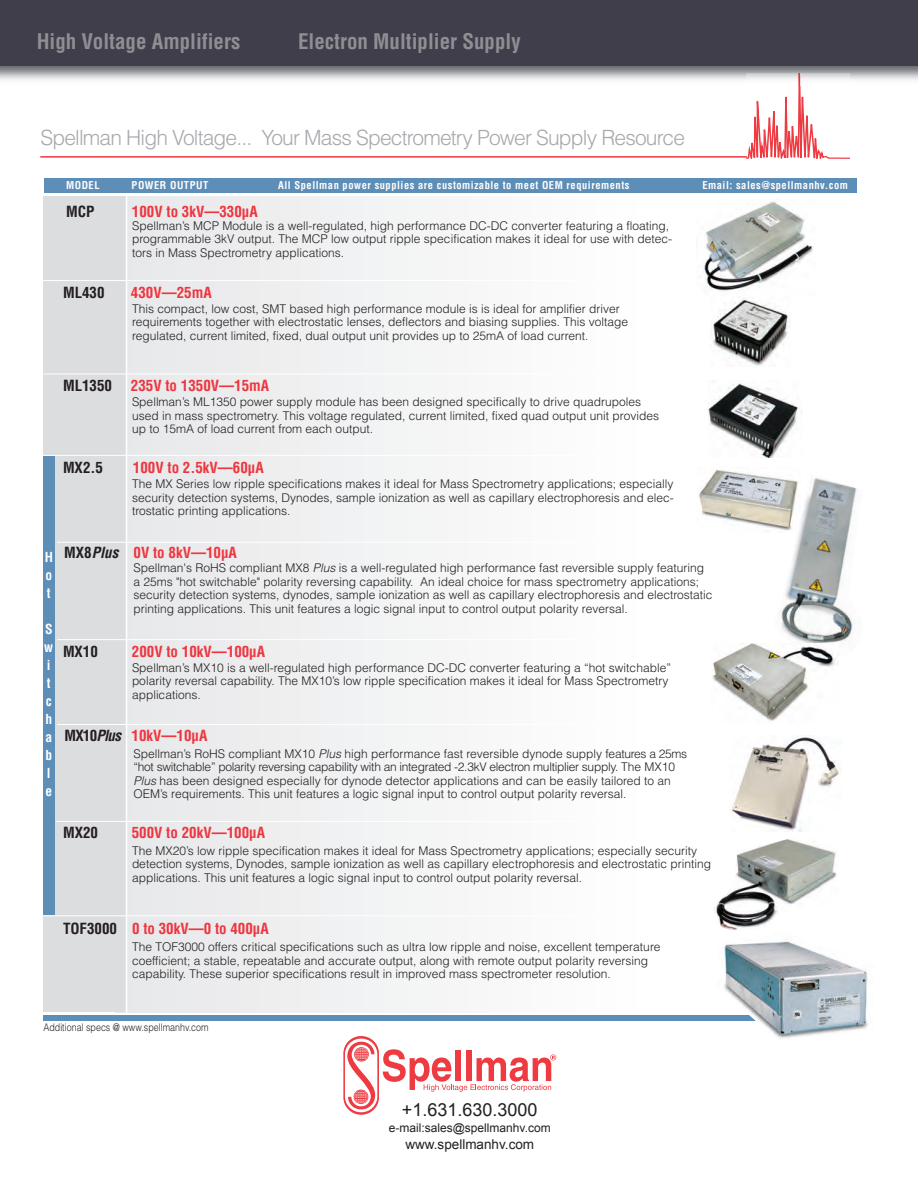
<style>
.page{position:relative;width:918px;height:1188px;background:#fff}
.page>*{position:absolute;margin:0;border:0;box-sizing:border-box;transform-origin:0 0}
.t1{font:300 21px "Helvetica";letter-spacing:-.04em;color:#a8a9ad}
.t2{font:700 condensed 21px "Helvetica";color:#8d8f92}
.t3{font:18px "Arial";color:#231f20}
.t4{font:700 condensed 15px "Helvetica";color:#ee3640}
.t5{font:700 condensed 15px "Helvetica";color:#231f20}
.t6{font:13.5px "Arial";color:#231f20}
.t7{font:700 condensed 13.5px/18px "Helvetica";color:#fff;text-align:justify}
.t8{font:300 12px/13.5px "Helvetica";color:#231f20}
.t9{font:12px "Arial";color:#231f20}
.t10{font:700 condensed 10.5px "Helvetica";letter-spacing:.05em;color:#fff}
.t11{font:300 10.5px "Helvetica";color:#231f20;scale:.85 1}
.s1{color:#231f20}
.s2{font-style:italic;color:#231f20}
.s3{font-style:italic}
</style>
<div class="page">
<svg style="left:747px;top:85px;width:103px;height:74px"></svg>
<div style="left:115px;top:197px;width:532px;height:815px;background:#f3f4f4"></div>
<div style="left:44px;top:196px;width:83px;height:816px;background:#dcdddf"></div>
<svg style="left:343px;top:1036px;width:213px;height:79px"></svg>
<img style="left:0;top:66px;width:918px;height:14px">
<img style="left:747px;top:74px;width:103px;height:11px">
<div style="left:0;top:0;width:918px;height:66px;background:#403e4b"></div>
<div style="left:44px;top:456px;width:11px;height:459px;background:#5d8eb7"></div>
<hr style="left:40px;top:156px;width:707px;height:2px;background:#ee3640">
<hr style="left:126px;top:186px;width:1px;height:833px;background:#fff">
<hr style="left:43px;top:280px;width:735px;height:1px;background:#fff">
<hr style="left:44px;top:374px;width:735px;height:1px;background:#fff">
<hr style="left:42px;top:455px;width:735px;height:1px;background:#fff">
<hr style="left:57px;top:542px;width:735px;height:1px;background:#fff">
<hr style="left:57px;top:639px;width:735px;height:1px;background:#fff">
<hr style="left:57px;top:724px;width:735px;height:1px;background:#fff">
<hr style="left:56px;top:821px;width:735px;height:1px;background:#fff">
<hr style="left:42px;top:915px;width:735px;height:1px;background:#fff">
<img style="left:708px;top:383px;width:95px;height:74px">
<img style="left:699px;top:469px;width:71px;height:59px">
<img style="left:730px;top:737px;width:111px;height:94px">
<img style="left:703px;top:201px;width:111px;height:90px">
<svg style="left:770px;top:476px;width:87px;height:120px"></svg>
<img style="left:779px;top:596px;width:75px;height:48px">
<img style="left:712px;top:644px;width:127px;height:77px">
<img style="left:711px;top:296px;width:79px;height:70px">
<div style="left:44px;top:178px;width:813px;height:15px;background:#5d8eb7"></div>
<div style="left:43px;top:1015px;width:813px;height:6px;background:#5d8eb7"></div>
<svg style="left:714px;top:839px;width:122px;height:91px"></svg>
<img style="left:724px;top:941px;width:145px;height:98px">
<h1 class="t2" style="left:37px;top:33px;width:205px">High Voltage Amplifiers</h1>
<h1 class="t2" style="left:298px;top:33px;width:224px">Electron Multiplier Supply</h1>
<h1 class="t1" style="left:40px;top:125px;width:646px">Spellman High Voltage... Your Mass Spectrometry Power Supply Resource</h1>
<p class="t10" style="left:66px;top:181px;width:35px">MODEL</p>
<p class="t10" style="left:132px;top:181px;width:78px">POWER OUTPUT</p>
<p class="t10" style="left:278px;top:181px;width:353px">All Spellman power supplies are customizable to meet OEM requirements</p>
<p class="t10" style="left:702px;top:181px;width:147px">Email: sales@spellmanhv.com</p>
<p class="t5" style="left:66px;top:206px;width:30px">MCP</p>
<p class="t4" style="left:132px;top:206px;width:127px">100V to 3kV—330µA</p>
<p class="t8" style="left:132px;top:218px;width:541px">Spellman’s MCP Module is a well-regulated, high performance DC-DC converter featuring a floating, programmable 3kV output. The MCP low output ripple specification makes it ideal for use with detec&shy;tors in Mass Spectrometry applications.</p>
<p class="t5" style="left:63px;top:286px;width:43px">ML430</p>
<p class="t4" style="left:131px;top:286px;width:82px">430V—25mA</p>
<p class="t8" style="left:132px;top:301px;width:498px">This compact, low cost, SMT based high performance module is is ideal for amplifier driver requirements together with electrostatic lenses, deflectors and biasing supplies. This voltage regulated, current limited, fixed, dual output unit provides up to 25mA of load current.</p>
<p class="t4" style="left:63px;top:379px;width:208px"><span class="s1">ML1350</span> 235V to 1350V—15mA</p>
<p class="t8" style="left:132px;top:395px;width:529px">Spellman’s ML1350 power supply module has been designed specifically to drive quadrupoles used in mass spectrometry. This voltage regulated, current limited, fixed quad output unit provides up to 15mA of load current from each output.</p>
<p class="t5" style="left:63px;top:462px;width:41px">MX2.5</p>
<p class="t4" style="left:133px;top:462px;width:132px">100V to 2.5kV—60µA</p>
<p class="t8" style="left:132px;top:477px;width:543px;text-align:justify">The MX Series low ripple specifications makes it ideal for Mass Spectrometry applications; especially security detection systems, Dynodes, sample ionization as well as capillary electrophoresis and elec&shy;trostatic printing applications.</p>
<p class="t7" style="left:45px;top:549px;width:10px">H o t</p>
<p class="t7" style="left:44px;top:621px;width:11px;text-align:left">S w i t c h a b l e</p>
<p class="t4" style="left:64px;top:546px;width:174px"><span class="s1">MX8</span><span class="s2">Plus</span> 0V to 8kV—10µA</p>
<p class="t8" style="left:134px;top:561px;width:581px">Spellman's RoHS compliant MX8 <span class="s3">Plus</span> is a well-regulated high performance fast reversible supply featuring a 25ms "hot switchable" polarity reversing capability. An ideal choice for mass spectrometry applications; security detection systems, dynodes, sample ionization as well as capillary electrophoresis and electrostatic printing applications. This unit features a logic signal input to control output polarity reversal.</p>
<p class="t5" style="left:63px;top:645px;width:36px">MX10</p>
<p class="t4" style="left:132px;top:645px;width:135px">200V to 10kV—100µA</p>
<p class="t8" style="left:132px;top:660px;width:541px">Spellman’s MX10 is a well-regulated high performance DC-DC converter featuring a “hot switchable” polarity reversal capability. The MX10’s low ripple specification makes it ideal for Mass Spectrometry applications.</p>
<p class="t4" style="left:64px;top:730px;width:144px"><span class="s1">MX10</span><span class="s2">Plus</span> 10kV—10µA</p>
<p class="t8" style="left:134px;top:746px;width:555px">Spellman’s RoHS compliant MX10 <span class="s3">Plus</span> high performance fast reversible dynode supply features a 25ms “hot switchable” polarity reversing capability with an integrated -2.3kV electron multiplier supply. The MX10<br><span class="s3">Plus</span> has been designed especially for dynode detector applications and can be easily tailored to an OEM’s requirements. This unit features a logic signal input to control output polarity reversal.</p>
<p class="t5" style="left:63px;top:827px;width:37px">MX20</p>
<p class="t4" style="left:132px;top:827px;width:135px">500V to 20kV—100µA</p>
<p class="t8" style="left:132px;top:844px;width:581px">The MX20’s low ripple specification makes it ideal for Mass Spectrometry applications; especially security detection systems, Dynodes, sample ionization as well as capillary electrophoresis and electrostatic printing applications. This unit features a logic signal input to control output polarity reversal.</p>
<p class="t4" style="left:63px;top:922px;width:207px"><span class="s1">TOF3000</span> 0 to 30kV—0 to 400µA</p>
<p class="t8" style="left:132px;top:940px;width:530px">The TOF3000 offers critical specifications such as ultra low ripple and noise, excellent temperature coefficient; a stable, repeatable and accurate output, along with remote output polarity reversing capability. These superior specifications result in improved mass spectrometer resolution.</p>
<p class="t11" style="left:43px;top:1021px;width:196px">Additional specs @ www.spellmanhv.com</p>
<h2 class="t3" style="left:402px;top:1097px;width:137px">+1.631.630.3000</h2>
<p class="t9" style="left:389px;top:1120px;width:163px">e-mail:sales@spellmanhv.com</p>
<p class="t6" style="left:405px;top:1135px;width:130px">www.spellmanhv.com</p>
</div>
